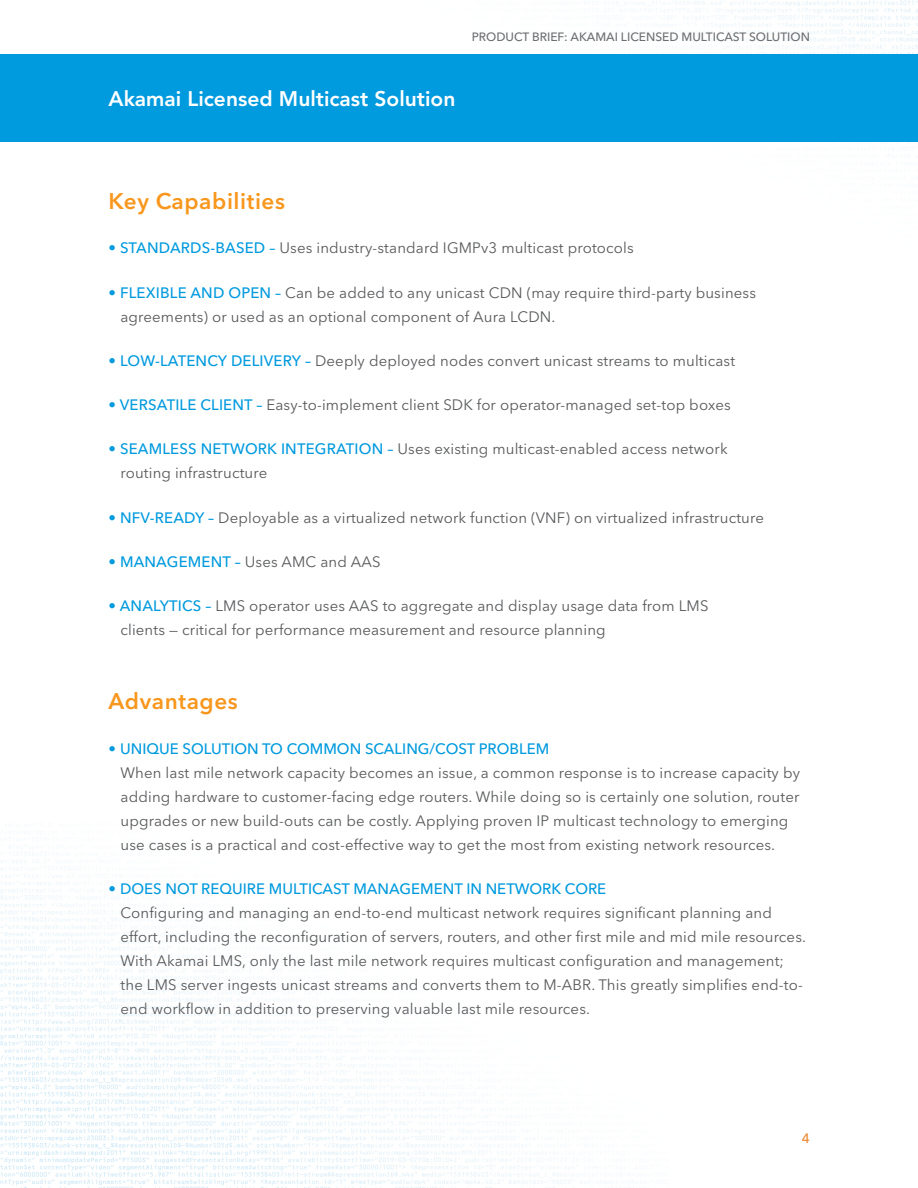
<style>
.page{position:relative;width:918px;height:1188px;background:#fff}
.page>*{position:absolute;margin:0;border:0;box-sizing:border-box;transform-origin:0 0}
.t1{font:600 22.5px "Avenir Next LT Pro";letter-spacing:.025em;color:#f8971d}
.t2{font:800 21px "Avenir LT Std";color:#fff}
.t3{font:15px/24px "Avenir Next LT Pro";letter-spacing:.01em;color:#58595b}
.t4{font:500 15px "Avenir Next LT Pro";color:#009ade}
.t5{font:500 13.5px "Avenir Next LT Pro";color:#ee882f}
.t6{font:500 12px "Avenir Next LT Pro";color:#6d6e71}
.s1{font-weight:500;color:#009ade}
</style>
<div class="page">
<img style="left:0;top:0;width:918px;height:1188px">
<div style="left:0;top:54px;width:918px;height:88px;background:#009ade"></div>
<p class="t6" style="left:472px;top:30px;width:340px">PRODUCT BRIEF: AKAMAI LICENSED MULTICAST SOLUTION</p>
<h2 class="t2" style="left:109px;top:86px;width:348px">Akamai Licensed Multicast Solution</h2>
<h1 class="t1" style="left:109px;top:188px;width:178px">Key Capabilities</h1>
<p class="t3" style="left:109px;top:236px;width:527px"><span class="s1">• STANDARDS-BASED –</span> Uses industry-standard IGMPv3 multicast protocols</p>
<p class="t3" style="left:120px;top:281px;width:637px;text-indent:-12px"><span class="s1">• FLEXIBLE AND OPEN –</span> Can be added to any unicast CDN (may require third-party business agreements) or used as an optional component of Aura LCDN.</p>
<p class="t3" style="left:109px;top:349px;width:628px"><span class="s1">• LOW-LATENCY DELIVERY –</span> Deeply deployed nodes convert unicast streams to multicast</p>
<p class="t3" style="left:109px;top:393px;width:624px"><span class="s1">• VERSATILE CLIENT –</span> Easy-to-implement client SDK for operator-managed set-top boxes</p>
<p class="t3" style="left:120px;top:437px;width:609px;text-indent:-12px"><span class="s1">• SEAMLESS NETWORK INTEGRATION –</span> Uses existing multicast-enabled access network routing infrastructure</p>
<p class="t3" style="left:109px;top:506px;width:657px"><span class="s1">• NFV-READY –</span> Deployable as a virtualized network function (VNF) on virtualized infrastructure</p>
<p class="t3" style="left:109px;top:550px;width:274px"><span class="s1">• MANAGEMENT –</span> Uses AMC and AAS</p>
<p class="t3" style="left:120px;top:594px;width:590px;text-indent:-12px"><span class="s1">• ANALYTICS –</span> LMS operator uses AAS to aggregate and display usage data from LMS clients — critical for performance measurement and resource planning</p>
<h1 class="t1" style="left:109px;top:688px;width:131px">Advantages</h1>
<p class="t4" style="left:109px;top:739px;width:442px">• UNIQUE SOLUTION TO COMMON SCALING/COST PROBLEM</p>
<p class="t3" style="left:121px;top:761px;width:681px">When last mile network capacity becomes an issue, a common response is to increase capacity by adding hardware to customer-facing edge routers. While doing so is certainly one solution, router upgrades or new build-outs can be costly. Applying proven IP multicast technology to emerging use cases is a practical and cost-effective way to get the most from existing network resources.</p>
<p class="t4" style="left:109px;top:880px;width:499px">• DOES NOT REQUIRE MULTICAST MANAGEMENT IN NETWORK CORE</p>
<p class="t3" style="left:121px;top:901px;width:687px">Configuring and managing an end-to-end multicast network requires significant planning and effort, including the reconfiguration of servers, routers, and other first mile and mid mile resources.<br>With Akamai LMS, only the last mile network requires multicast configuration and management; the LMS server ingests unicast streams and converts them to M-ABR. This greatly simplifies end-to&shy;end workflow in addition to preserving valuable last mile resources.</p>
<p class="t5" style="left:802px;top:1131px;width:10px">4</p>
</div>
